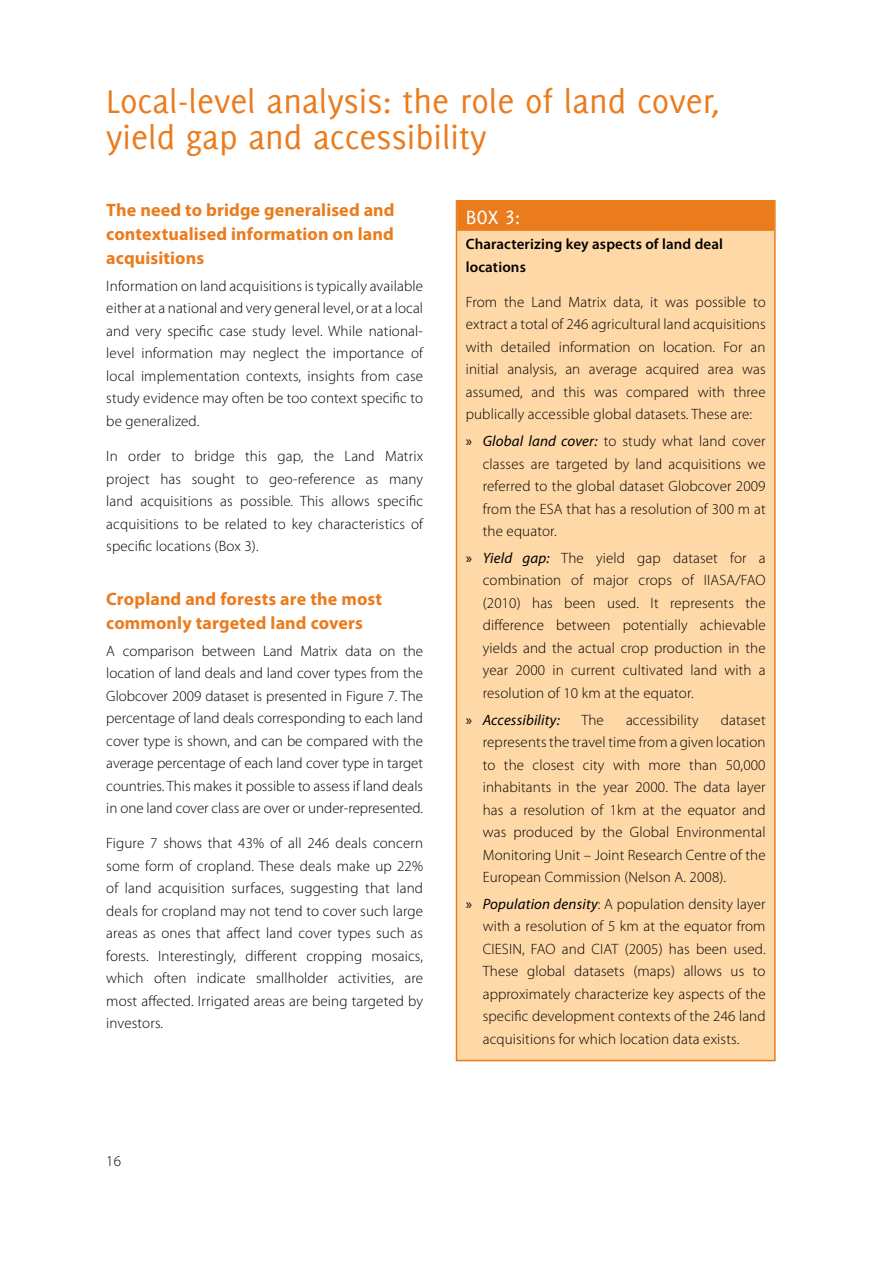
<style>
.page{position:relative;width:893px;height:1263px;background:#fff}
.page>*{position:absolute;margin:0;border:0;box-sizing:border-box;transform-origin:0 0}
.t1{font:36px/36px "Delicious";color:#ea7c1e}
.t2{font:21px "Delicious Small Caps";color:#fff}
.t3{font:700 18px/24px "Myriad Pro";letter-spacing:.005em;color:#ea7c1e;text-align:justify}
.t4{font:300 15px/22.5px "Myriad Pro";letter-spacing:.01em;color:#000;text-align:justify}
.t5{font:600 15px/22.5px "Myriad Pro";letter-spacing:.01em;color:#000}
.t6{font:italic 15px "Myriad Pro";letter-spacing:.01em;color:#000}
.s1{font-weight:400}
.s2{font-weight:400;font-style:italic}
.s3{font-style:normal}
</style>
<div class="page">
<div style="left:456px;top:201px;width:319px;height:859px;background:#ffd8a7"></div>
<div style="left:457px;top:201px;width:317px;height:30px;background:#ea7c1e"></div>
<div style="left:456px;top:200px;width:320px;height:861px;border:2px solid #ea7c1e"></div>
<h1 class="t1" style="left:106px;top:83px;width:615px">Local-level analysis: the role of land cover, yield gap and accessibility</h1>
<p class="t3" style="left:106px;top:197px;width:290px">The need to bridge generalised and contextualised information on land acquisitions</p>
<p class="t4" style="left:106px;top:274px;width:318px">Information on land acquisitions is typically available either at a national and very general level, or at a local and very specific case study level. While national&shy;level information may neglect the importance of local implementation contexts, insights from case study evidence may often be too context specific to be generalized.</p>
<p class="t4" style="left:106px;top:445px;width:318px">In order to bridge this gap, the Land Matrix project has sought to geo-reference as many land acquisitions as possible. This allows specific acquisitions to be related to key characteristics of specific locations (Box 3).</p>
<p class="t3" style="left:106px;top:586px;width:277px">Cropland and forests are the most commonly targeted land covers</p>
<p class="t4" style="left:106px;top:639px;width:318px">A comparison between Land Matrix data on the location of land deals and land cover types from the Globcover 2009 dataset is presented in Figure 7. The percentage of land deals corresponding to each land cover type is shown, and can be compared with the average percentage of each land cover type in target countries. This makes it possible to assess if land deals in one land cover class are over or under-represented.</p>
<p class="t4" style="left:106px;top:832px;width:318px">Figure 7 shows that 43% of all 246 deals concern some form of cropland. These deals make up 22% of land acquisition surfaces, suggesting that land deals for cropland may not tend to cover such large areas as ones that affect land cover types such as forests. Interestingly, different cropping mosaics, which often indicate smallholder activities, are most affected. Irrigated areas are being targeted by investors.</p>
<h2 class="t2" style="left:466px;top:205px;width:56px">Box 3:</h2>
<p class="t5" style="left:466px;top:232px;width:259px">Characterizing key aspects of land deal locations</p>
<p class="t4" style="left:466px;top:290px;width:301px">From the Land Matrix data, it was possible to extract a total of 246 agricultural land acquisitions with detailed information on location. For an initial analysis, an average acquired area was assumed, and this was compared with three publically accessible global datasets. These are:</p>
<p class="t4" style="left:483px;top:430px;width:284px;text-indent:-17px"><span class="s1">»</span> <span class="s2">Global land cover:</span> to study what land cover classes are targeted by land acquisitions we referred to the global dataset Globcover 2009 from the ESA that has a resolution of 300 m at the equator.</p>
<p class="t4" style="left:483px;top:546px;width:284px;text-indent:-17px"><span class="s1">»</span> <span class="s2">Yield gap:</span> The yield gap dataset for a combination of major crops of IIASA/FAO (2010) has been used. It represents the difference between potentially achievable yields and the actual crop production in the year 2000 in current cultivated land with a resolution of 10 km at the equator.</p>
<p class="t6" style="left:466px;top:710px;width:96px"><span class="s3">»</span> Accessibility:</p>
<p class="t4" style="left:581px;top:708px;width:24px">The</p>
<p class="t4" style="left:626px;top:708px;width:74px">accessibility</p>
<p class="t4" style="left:483px;top:708px;width:284px;text-indent:238px">dataset represents the travel time from a given location to the closest city with more than 50,000 inhabitants in the year 2000. The data layer has a resolution of 1km at the equator and was produced by the Global Environmental Monitoring Unit – Joint Research Centre of the European Commission (Nelson A. 2008).</p>
<p class="t4" style="left:483px;top:892px;width:284px;text-indent:-17px"><span class="s1">»</span> <span class="s2">Population density</span>: A population density layer with a resolution of 5 km at the equator from CIESIN, FAO and CIAT (2005) has been used.<br>These global datasets (maps) allows us to approximately characterize key aspects of the specific development contexts of the 246 land acquisitions for which location data exists.</p>
<p class="t4" style="left:106px;top:1149px;width:16px">16</p>
</div>
